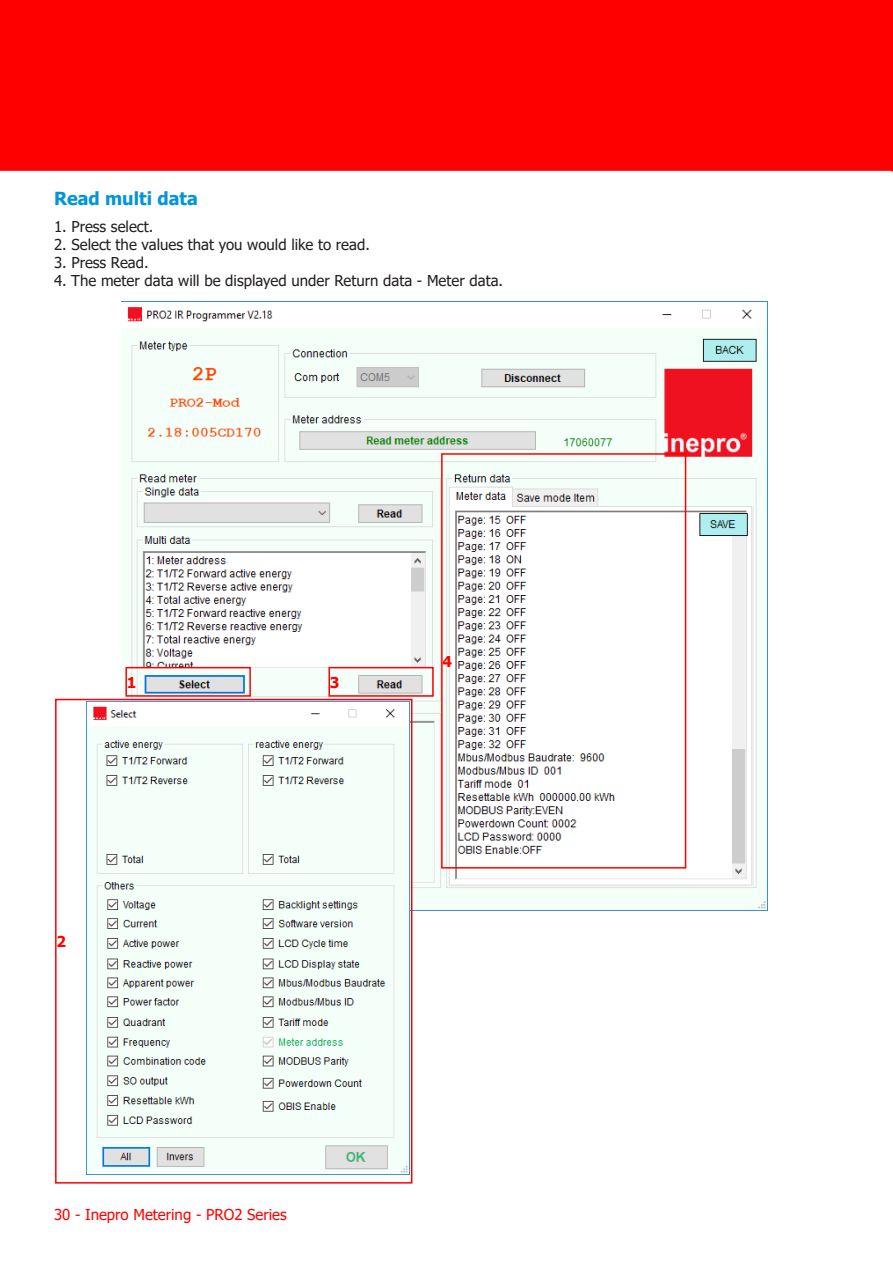
<style>
.page{position:relative;width:893px;height:1263px;background:#fff}
.page>*{position:absolute;margin:0;border:0;box-sizing:border-box;transform-origin:0 0}
.Alinea{font:700 18px "Tahoma";color:#0095da}
.Alinea-2{font:15px "Tahoma";color:#231f20}
.t1{font:15px "Tahoma";color:#f00}
.t2{font:700 15px "Tahoma";color:#f00}
</style>
<div class="page">
<div style="left:0;top:0;width:893px;height:171px;background:#f00;border:2px solid #f00"></div>
<svg style="left:891px;top:0;width:2px;height:172px"></svg>
<img style="left:121px;top:307px;width:645px;height:603px">
<div style="left:441px;top:453px;width:245px;height:415px;border:2px solid #f00"></div>
<img style="left:86px;top:702px;width:323px;height:472px">
<div style="left:55px;top:699px;width:357px;height:484px;border:2px solid #f00"></div>
<div style="left:125px;top:667px;width:126px;height:30px;border:2px solid #f00"></div>
<div style="left:328px;top:667px;width:106px;height:30px;border:2px solid #f00"></div>
<p class="Alinea" style="left:54px;top:185px;width:145px">Read multi data</p>
<p class="Alinea-2" style="left:54px;top:216px;width:101px">1. Press select.</p>
<p class="Alinea-2" style="left:54px;top:234px;width:317px">2. Select the values that you would like to read.</p>
<p class="Alinea-2" style="left:54px;top:252px;width:96px">3. Press Read.</p>
<p class="Alinea-2" style="left:54px;top:270px;width:451px">4. The meter data will be displayed under Return data - Meter data.</p>
<p class="t2" style="left:127px;top:671px;width:11px">1</p>
<p class="t2" style="left:330px;top:671px;width:11px">3</p>
<p class="t2" style="left:57px;top:931px;width:11px">2</p>
<p class="t2" style="left:443px;top:651px;width:11px">4</p>
<p class="t1" style="left:54px;top:1205px;width:234px">30 - Inepro Metering - PRO2 Series</p>
</div>
